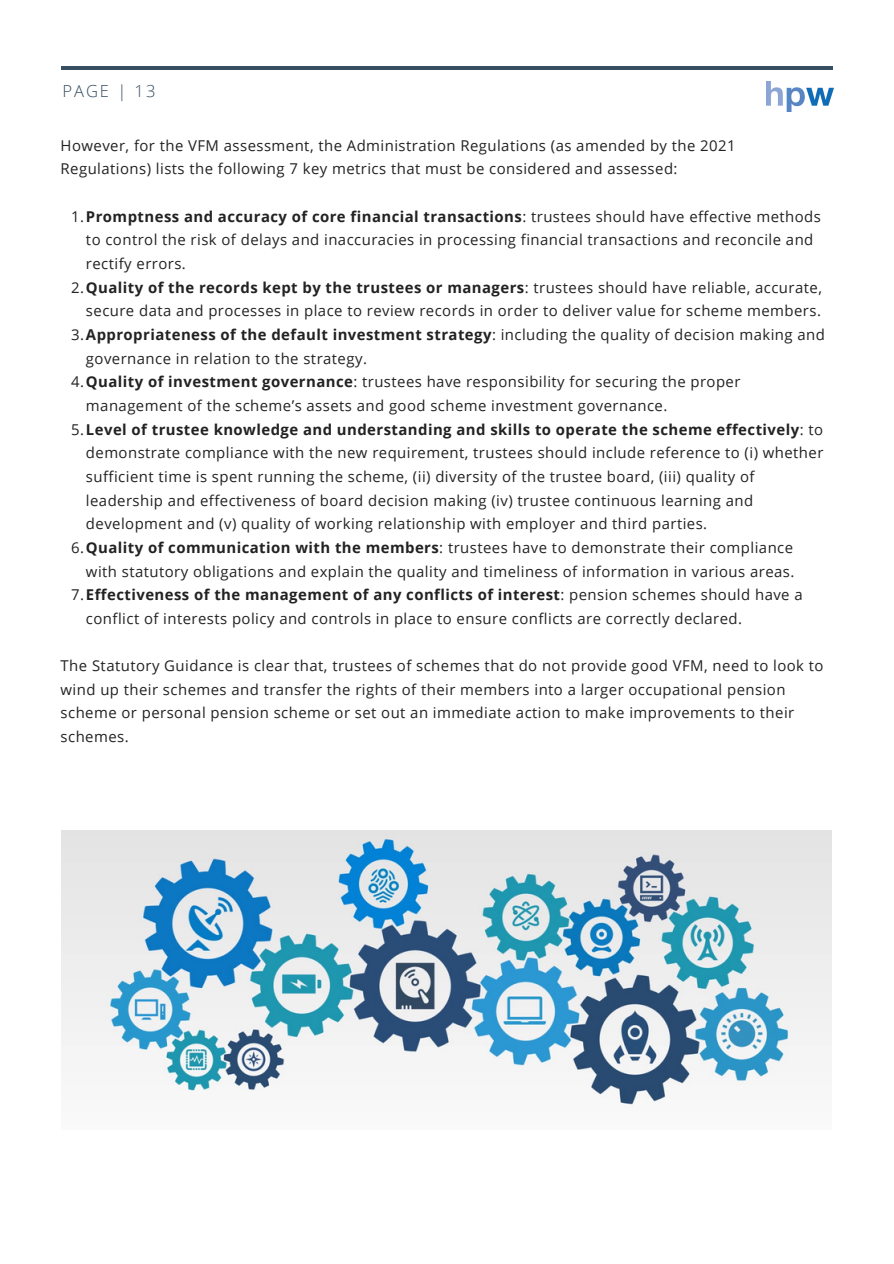
<style>
.page{position:relative;width:894px;height:1264px;background:#fff}
.page>*{position:absolute;margin:0;border:0;box-sizing:border-box;transform-origin:0 0}
.t1{font:300 16.5px "Open Sans";letter-spacing:.12em;color:#364d62}
.t2{font:14.85px/23.7px "Open Sans";letter-spacing:.03em;color:#222}
.t3{font:700 14.85px "Open Sans";letter-spacing:.03em;color:#222}
.s1{font-weight:400}
.s2{font-weight:700}
</style>
<div class="page">
<hr style="left:61px;top:66px;width:771px;height:4px;background:#364d62">
<img style="left:766px;top:81px;width:67px;height:30px">
<img style="left:62px;top:830px;width:769px;height:277px">
<p class="t1" style="left:62px;top:80px;width:94px">PAGE | 13</p>
<p class="t2" style="left:61px;top:133px;width:676px">However, for the VFM assessment, the Administration Regulations (as amended by the 2021<br>Regulations) lists the following 7 key metrics that must be considered and assessed:</p>
<p class="t3" style="left:71px;top:206px;width:751px"><span class="s1">1.</span>Promptness and accuracy of core financial transactions<span class="s1">: trustees should have effective methods</span></p>
<p class="t2" style="left:86px;top:228px;width:728px">to control the risk of delays and inaccuracies in processing financial transactions and reconcile and</p>
<p class="t2" style="left:86px;top:251px;width:101px">rectify errors.</p>
<p class="t3" style="left:71px;top:277px;width:752px"><span class="s1">2.</span>Quality of the records kept by the trustees or managers<span class="s1">: trustees should have reliable, accurate,</span></p>
<p class="t2" style="left:86px;top:299px;width:736px">secure data and processes in place to review records in order to deliver value for scheme members.</p>
<p class="t3" style="left:71px;top:324px;width:755px"><span class="s1">3.</span>Appropriateness of the default investment strategy<span class="s1">: including the quality of decision making and</span></p>
<p class="t2" style="left:86px;top:346px;width:282px">governance in relation to the strategy.</p>
<p class="t2" style="left:71px;top:369px;width:670px">4.<span class="s2">Quality of investment governance</span>: trustees have responsibility for securing the proper</p>
<p class="t2" style="left:86px;top:393px;width:582px">management of the scheme’s assets and good scheme investment governance.</p>
<p class="t3" style="left:71px;top:419px;width:753px"><span class="s1">5.</span>Level of trustee knowledge and understanding and skills to operate the scheme effectively<span class="s1">: to</span></p>
<p class="t2" style="left:86px;top:440px;width:738px">demonstrate compliance with the new requirement, trustees should include reference to (i) whether</p>
<p class="t2" style="left:86px;top:464px;width:670px">sufficient time is spent running the scheme, (ii) diversity of the trustee board, (iii) quality of</p>
<p class="t2" style="left:86px;top:488px;width:668px">leadership and effectiveness of board decision making (iv) trustee continuous learning and</p>
<p class="t2" style="left:86px;top:511px;width:622px">development and (v) quality of working relationship with employer and third parties.</p>
<p class="t2" style="left:71px;top:535px;width:723px">6.<span class="s2">Quality of communication with the members</span>: trustees have to demonstrate their compliance</p>
<p class="t2" style="left:86px;top:559px;width:709px">with statutory obligations and explain the quality and timeliness of information in various areas.</p>
<p class="t3" style="left:71px;top:584px;width:732px"><span class="s1">7.</span>Effectiveness of the management of any conflicts of interest<span class="s1">: pension schemes should have a</span></p>
<p class="t2" style="left:86px;top:606px;width:657px">conflict of interests policy and controls in place to ensure conflicts are correctly declared.</p>
<p class="t2" style="left:61px;top:653px;width:764px">The Statutory Guidance is clear that, trustees of schemes that do not provide good VFM, need to look to wind up their schemes and transfer the rights of their members into a larger occupational pension scheme or personal pension scheme or set out an immediate action to make improvements to their schemes.</p>
</div>
